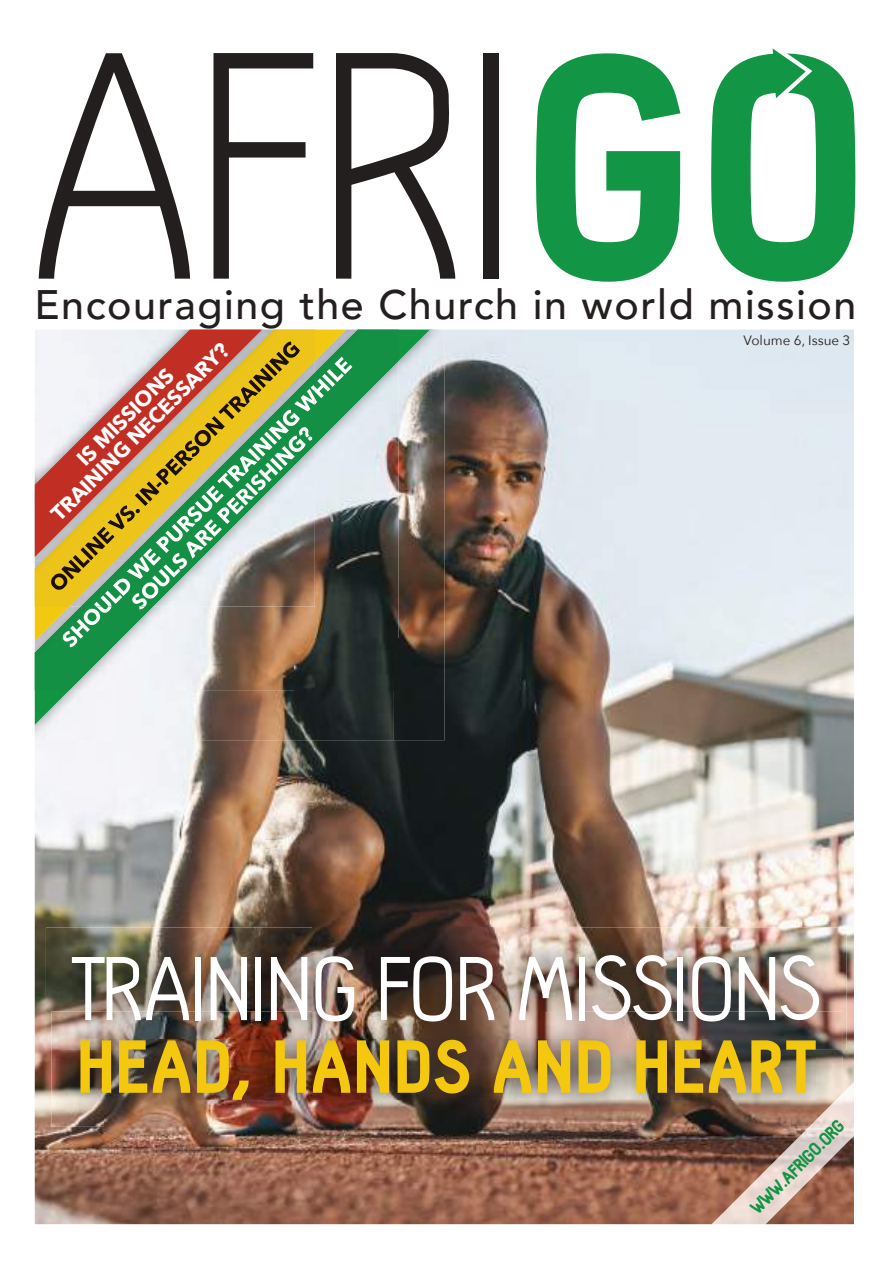
<style>
.page{position:relative;width:893px;height:1263px;background:#fff}
.page>*{position:absolute;margin:0;border:0;box-sizing:border-box;transform-origin:0 0}
.t1{font:96px "Hallo Sans";letter-spacing:-.03em;color:#fff}
.t2{font:900 73.5px "Hallosans";letter-spacing:.01em;color:#f4c80f}
.t3{font:500 41.1px "Avenir";letter-spacing:.04em;color:#241f1f}
.t4{font:700 21px/21px "Avenir Next";color:#fff;text-align:center}
.t5{font:900 18px "Hallosans";color:#129443}
.t6{font:13.5px "Avenir Next";color:#241f1f}
</style>
<div class="page">
<img style="left:35px;top:330px;width:819px;height:894px">
<svg style="left:39px;top:53px;width:151px;height:226px"></svg>
<svg style="left:213px;top:53px;width:100px;height:226px"></svg>
<svg style="left:336px;top:53px;width:119px;height:226px"></svg>
<div style="left:484px;top:53px;width:15px;height:226px;background:#241f1f"></div>
<svg style="left:536px;top:53px;width:144px;height:229px"></svg>
<svg style="left:711px;top:46px;width:145px;height:236px"></svg>
<img style="left:394px;top:330px;width:51px;height:410px">
<img style="left:35px;top:725px;width:359px;height:15px">
<img style="left:35px;top:330px;width:395px;height:395px">
<img style="left:35px;top:330px;width:363px;height:360px">
<img style="left:60px;top:356px;width:293px;height:293px">
<svg style="left:35px;top:330px;width:311px;height:311px"></svg>
<img style="left:35px;top:330px;width:280px;height:276px">
<img style="left:48px;top:340px;width:253px;height:253px">
<svg style="left:35px;top:330px;width:227px;height:227px"></svg>
<img style="left:712px;top:1082px;width:142px;height:142px">
<img style="left:749px;top:1125px;width:96px;height:90px">
<img style="left:790px;top:1049px;width:53px;height:78px">
<img style="left:52px;top:1049px;width:52px;height:78px">
<img style="left:104px;top:1100px;width:686px;height:27px">
<img style="left:809px;top:1093px;width:34px;height:34px">
<img style="left:828px;top:1118px;width:15px;height:9px">
<img style="left:80px;top:1049px;width:736px;height:51px">
<img style="left:580px;top:927px;width:267px;height:122px">
<img style="left:313px;top:927px;width:267px;height:84px">
<img style="left:46px;top:927px;width:267px;height:122px">
<img style="left:52px;top:1011px;width:791px;height:38px">
<img style="left:80px;top:1040px;width:736px;height:9px">
<p class="t3" style="left:35px;top:269px;width:823px">Encouraging the Church in world mission</p>
<p class="t6" style="left:743px;top:329px;width:108px">Volume 6, Issue 3</p>
<p class="t4" style="left:32px;top:495px;width:243px;rotate:-45deg">IS MISSIONS<br>TRAINING NECESSARY?</p>
<h1 class="t1" style="left:70px;top:939px;width:754px">TRAINING FOR MISSIONS</h1>
<h2 class="t2" style="left:77px;top:1027px;width:741px">HEAD, HANDS AND HEART</h2>
<p class="t5" style="left:747px;top:1204px;width:126px;rotate:-45deg">WWW.AFRIGO.ORG</p>
</div>
